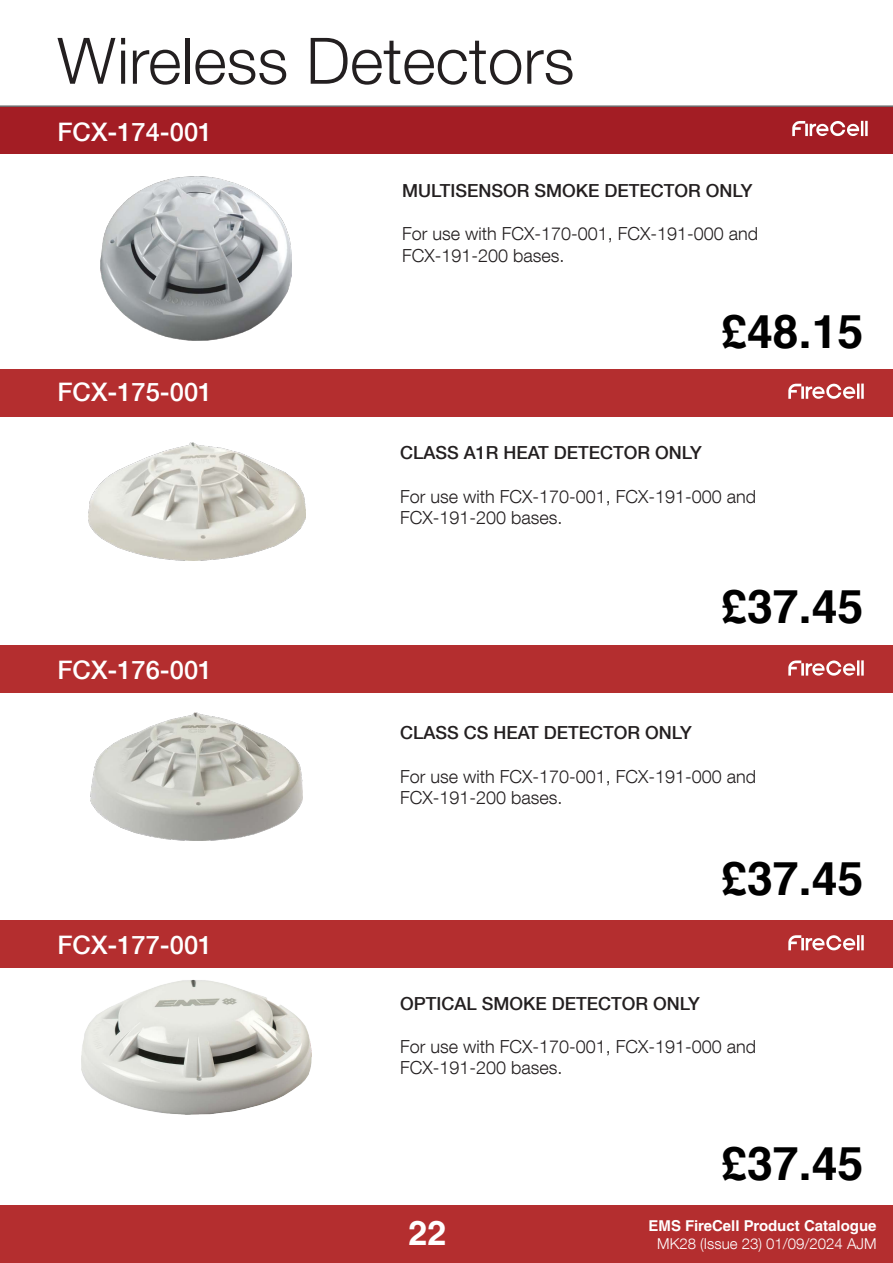
<style>
.page{position:relative;width:893px;height:1263px;background:#fff}
.page>*{position:absolute;margin:0;border:0;box-sizing:border-box;transform-origin:0 0}
.t1{font:300 64.2px "Helvetica Neue LT Com";color:#231f20}
.t2{font:700 46.5px "Helvetica";color:#000}
.t3{font:700 34.2px "Helvetica LT Std";color:#fff}
.t4{font:500 25.5px "Helvetica Neue LT Com";color:#fff}
.t5{font:300 18px/21.6px "Helvetica Neue LT Com";color:#231f20}
.t6{font:500 18px "Helvetica Neue LT Com";color:#231f20}
.t7{font:700 15px "Helvetica LT Std";color:#fff}
.t8{font:300 15px "Helvetica Neue LT Com";color:#fff}
</style>
<div class="page">
<div style="left:0;top:1205px;width:893px;height:58px;background:#b42e2f"></div>
<div style="left:0;top:106px;width:893px;height:47px;background:#a31d24"></div>
<hr style="left:0;top:105px;width:893px;height:2px;background:#6d6f71">
<svg style="left:792px;top:121px;width:76px;height:15px"></svg>
<img style="left:100px;top:177px;width:192px;height:164px">
<img style="left:91px;top:713px;width:212px;height:128px">
<div style="left:0;top:646px;width:893px;height:47px;background:#b42e2f"></div>
<svg style="left:788px;top:660px;width:76px;height:16px"></svg>
<div style="left:0;top:920px;width:893px;height:48px;background:#b42e2f"></div>
<svg style="left:788px;top:935px;width:76px;height:15px"></svg>
<img style="left:82px;top:980px;width:230px;height:135px">
<div style="left:0;top:369px;width:893px;height:47px;background:#b42e2f"></div>
<svg style="left:788px;top:384px;width:76px;height:15px"></svg>
<img style="left:88px;top:442px;width:217px;height:119px">
<h1 class="t1" style="left:57px;top:22px;width:519px">Wireless Detectors</h1>
<h3 class="t4" style="left:57px;top:117px;width:156px">FCX-174-001</h3>
<p class="t6" style="left:402px;top:180px;width:352px">MULTISENSOR SMOKE DETECTOR ONLY</p>
<p class="t5" style="left:402px;top:222px;width:358px">For use with FCX-170-001, FCX-191-000 and<br>FCX-191-200 bases.</p>
<h3 class="t4" style="left:57px;top:377px;width:156px">FCX-175-001</h3>
<h3 class="t4" style="left:57px;top:655px;width:156px">FCX-176-001</h3>
<h3 class="t4" style="left:57px;top:930px;width:156px">FCX-177-001</h3>
<h2 class="t2" style="left:721px;top:302px;width:144px">£48.15</h2>
<p class="t6" style="left:400px;top:442px;width:303px">CLASS A1R HEAT DETECTOR ONLY</p>
<p class="t5" style="left:400px;top:485px;width:358px">For use with FCX-170-001, FCX-191-000 and<br>FCX-191-200 bases.</p>
<h2 class="t2" style="left:721px;top:577px;width:144px">£37.45</h2>
<p class="t6" style="left:400px;top:722px;width:293px">CLASS CS HEAT DETECTOR ONLY</p>
<p class="t5" style="left:400px;top:765px;width:358px">For use with FCX-170-001, FCX-191-000 and<br>FCX-191-200 bases.</p>
<h2 class="t2" style="left:721px;top:849px;width:144px">£37.45</h2>
<p class="t6" style="left:400px;top:992px;width:301px">OPTICAL SMOKE DETECTOR ONLY</p>
<p class="t5" style="left:400px;top:1035px;width:358px">For use with FCX-170-001, FCX-191-000 and<br>FCX-191-200 bases.</p>
<h2 class="t2" style="left:721px;top:1134px;width:144px">£37.45</h2>
<h3 class="t3" style="left:408px;top:1212px;width:39px">22</h3>
<p class="t7" style="left:649px;top:1217px;width:229px">EMS FireCell Product Catalogue</p>
<p class="t8" style="left:657px;top:1234px;width:221px">MK28 (Issue 23) 01/09/2024 AJM</p>
</div>
